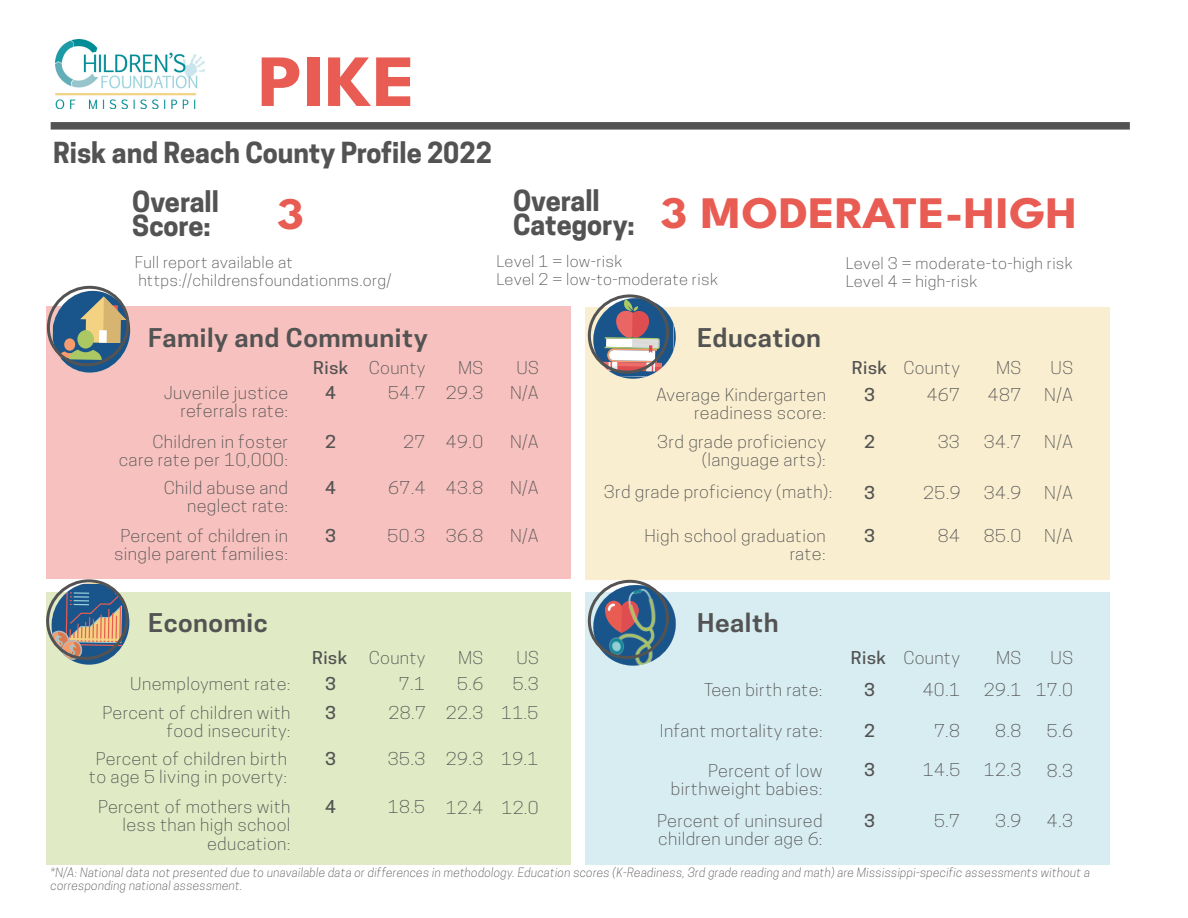
<style>
.page{position:relative;width:1188px;height:918px;background:#fff}
.page>*{position:absolute;margin:0;border:0;box-sizing:border-box;transform-origin:0 0}
.t1{font:100 73.5px "League Spartan";color:#e85c53;scale:1.1 1}
.t2{font:100 45px "League Spartan";letter-spacing:.005em;color:#e85c53;scale:1.1 1}
.t3{font:700 27.3px/24px "Cooper Hewitt";color:#535353}
.t4{font:600 24.3px "Cooper Hewitt";letter-spacing:.02em;color:#535353;scale:1.09 1}
.t5{font:300 16.65px/18px "Cooper Hewitt";letter-spacing:.02em;color:#535353;text-align:right;scale:1.09 1}
.t6{font:500 16.65px "Cooper Hewitt";color:#535353;scale:1.09 1}
.t7{font:300 15.15px/18px "Cooper Hewitt";letter-spacing:.02em;color:#535353;scale:1.09 1}
.t8{font:italic 300 12px/13.5px "Cooper Hewitt";letter-spacing:.02em;color:#535353}
.s1{font-weight:500}
</style>
<div class="page">
<div style="left:46px;top:593px;width:525px;height:272px;background:#e0eac4"></div>
<div style="left:586px;top:593px;width:524px;height:272px;background:#d8edf2"></div>
<div style="left:586px;top:307px;width:524px;height:273px;background:#faeed0"></div>
<div style="left:46px;top:306px;width:525px;height:273px;background:#f6c1be"></div>
<svg style="left:46px;top:285px;width:85px;height:88px"></svg>
<svg style="left:585px;top:294px;width:91px;height:85px"></svg>
<svg style="left:585px;top:578px;width:92px;height:88px"></svg>
<div style="left:51px;top:122px;width:1079px;height:8px;background:#535353"></div>
<img style="left:56px;top:40px;width:149px;height:69px">
<svg style="left:46px;top:579px;width:85px;height:86px"></svg>
<h1 class="t1" style="left:258px;top:28px;width:145px">PIKE</h1>
<h3 class="t3" style="left:53px;top:141px;width:440px">Risk and Reach County Profile 2022</h3>
<h3 class="t3" style="left:513px;top:188px;width:123px">Overall<br>Category:</h3>
<h3 class="t3" style="left:132px;top:189px;width:88px">Overall<br>Score:</h3>
<p class="t7" style="left:135px;top:254px;width:237px">Full report available at https://childrensfoundationms.org/</p>
<p class="t7" style="left:846px;top:254px;width:210px">Level 3 = moderate-to-high risk<br>Level 4 = high-risk</p>
<h2 class="t2" style="left:277px;top:181px;width:26px">3</h2>
<h2 class="t2" style="left:661px;top:181px;width:380px">3 MODERATE-HIGH</h2>
<p class="t7" style="left:496px;top:253px;width:205px">Level 1 = low-risk<br>Level 2 = low-to-moderate risk</p>
<h3 class="t4" style="left:148px;top:323px;width:258px">Family and Community</h3>
<h3 class="t4" style="left:697px;top:323px;width:115px">Education</h3>
<p class="t5" style="left:164px;top:384px;width:115px">Juvenile justice referrals rate:</p>
<p class="t5" style="left:119px;top:433px;width:157px">Children in foster care rate per 10,000:</p>
<p class="t5" style="left:164px;top:479px;width:116px">Child abuse and neglect rate:</p>
<p class="t5" style="left:114px;top:527px;width:161px;text-align:center">Percent of children in single parent families:</p>
<h3 class="t4" style="left:148px;top:608px;width:111px">Economic</h3>
<p class="t5" style="left:130px;top:675px;width:149px">Unemployment rate:</p>
<p class="t5" style="left:103px;top:704px;width:174px">Percent of children with food insecurity:</p>
<p class="t5" style="left:89px;top:750px;width:183px;text-align:center">Percent of children birth to age 5 living in poverty:</p>
<p class="t5" style="left:98px;top:798px;width:178px">Percent of mothers with less than high school education:</p>
<p class="t5" style="left:313px;top:359px;width:104px"><span class="s1">Risk</span> County</p>
<p class="t5" style="left:458px;top:359px;width:25px">MS</p>
<p class="t5" style="left:516px;top:359px;width:22px">US</p>
<p class="t6" style="left:325px;top:383px;width:11px">4</p>
<p class="t5" style="left:388px;top:384px;width:36px">54.7</p>
<p class="t6" style="left:325px;top:432px;width:11px">2</p>
<p class="t5" style="left:403px;top:433px;width:22px">27</p>
<p class="t6" style="left:325px;top:478px;width:11px">4</p>
<p class="t5" style="left:388px;top:479px;width:36px">67.4</p>
<p class="t6" style="left:325px;top:526px;width:11px">3</p>
<p class="t5" style="left:388px;top:526px;width:36px">50.3</p>
<p class="t5" style="left:446px;top:384px;width:36px">29.3</p>
<p class="t5" style="left:510px;top:384px;width:28px">N/A</p>
<p class="t5" style="left:446px;top:433px;width:36px">49.0</p>
<p class="t5" style="left:510px;top:433px;width:28px">N/A</p>
<p class="t5" style="left:446px;top:479px;width:36px">43.8</p>
<p class="t5" style="left:510px;top:479px;width:28px">N/A</p>
<p class="t5" style="left:446px;top:527px;width:36px">36.8</p>
<p class="t5" style="left:510px;top:527px;width:28px">N/A</p>
<p class="t6" style="left:312px;top:648px;width:34px">Risk</p>
<p class="t5" style="left:369px;top:649px;width:53px">County</p>
<p class="t5" style="left:458px;top:649px;width:25px">MS</p>
<p class="t5" style="left:516px;top:649px;width:22px">US</p>
<p class="t6" style="left:325px;top:674px;width:11px">3</p>
<p class="t5" style="left:399px;top:675px;width:25px">7.1</p>
<p class="t6" style="left:325px;top:703px;width:11px">3</p>
<p class="t5" style="left:389px;top:704px;width:36px">28.7</p>
<p class="t6" style="left:325px;top:749px;width:11px">3</p>
<p class="t5" style="left:388px;top:750px;width:36px">35.3</p>
<p class="t6" style="left:325px;top:797px;width:11px">4</p>
<p class="t5" style="left:388px;top:798px;width:36px">18.5</p>
<p class="t5" style="left:446px;top:669px;width:87px;line-height:29.1px">5.3<br>22.3 11.5</p>
<p class="t5" style="left:446px;top:750px;width:86px">29.3 19.1</p>
<p class="t5" style="left:446px;top:798px;width:87px">12.4 12.0</p>
<p class="t5" style="left:457px;top:675px;width:25px">5.6</p>
<p class="t5" style="left:656px;top:386px;width:157px">Average Kindergarten readiness score:</p>
<p class="t5" style="left:657px;top:433px;width:156px">3rd grade proficiency (language arts):</p>
<p class="t5" style="left:604px;top:483px;width:211px">3rd grade proficiency (math):</p>
<p class="t5" style="left:644px;top:527px;width:168px">High school graduation rate:</p>
<h3 class="t4" style="left:697px;top:608px;width:76px">Health</h3>
<p class="t5" style="left:704px;top:681px;width:110px">Teen birth rate:</p>
<p class="t5" style="left:660px;top:722px;width:151px">Infant mortality rate:</p>
<p class="t5" style="left:671px;top:761px;width:141px">Percent of low birthweight babies:</p>
<p class="t5" style="left:657px;top:812px;width:153px;text-align:left">Percent of uninsured children under age 6:</p>
<p class="t5" style="left:852px;top:359px;width:100px"><span class="s1">Risk</span> County</p>
<p class="t5" style="left:996px;top:359px;width:25px">MS</p>
<p class="t5" style="left:1051px;top:359px;width:22px">US</p>
<p class="t6" style="left:864px;top:385px;width:11px">3</p>
<p class="t5" style="left:927px;top:385px;width:32px">467</p>
<p class="t6" style="left:864px;top:432px;width:11px">2</p>
<p class="t5" style="left:938px;top:433px;width:22px">33</p>
<p class="t6" style="left:864px;top:483px;width:11px">3</p>
<p class="t5" style="left:923px;top:483px;width:36px">25.9</p>
<p class="t6" style="left:864px;top:526px;width:11px">3</p>
<p class="t5" style="left:938px;top:527px;width:22px">84</p>
<p class="t5" style="left:988px;top:386px;width:32px">487</p>
<p class="t5" style="left:1044px;top:386px;width:28px">N/A</p>
<p class="t5" style="left:984px;top:433px;width:36px">34.7</p>
<p class="t5" style="left:1044px;top:433px;width:28px">N/A</p>
<p class="t5" style="left:984px;top:484px;width:36px">34.9</p>
<p class="t5" style="left:1044px;top:484px;width:28px">N/A</p>
<p class="t5" style="left:984px;top:527px;width:36px">85.0</p>
<p class="t5" style="left:1044px;top:527px;width:28px">N/A</p>
<p class="t5" style="left:851px;top:649px;width:101px"><span class="s1">Risk</span> County</p>
<p class="t5" style="left:996px;top:649px;width:25px">MS</p>
<p class="t5" style="left:1051px;top:649px;width:22px">US</p>
<p class="t6" style="left:864px;top:680px;width:11px">3</p>
<p class="t5" style="left:923px;top:681px;width:36px">40.1</p>
<p class="t6" style="left:864px;top:721px;width:11px">2</p>
<p class="t5" style="left:934px;top:721px;width:25px">7.8</p>
<p class="t6" style="left:864px;top:760px;width:11px">3</p>
<p class="t5" style="left:923px;top:761px;width:36px">14.5</p>
<p class="t6" style="left:864px;top:811px;width:11px">3</p>
<p class="t5" style="left:934px;top:812px;width:25px">5.7</p>
<p class="t5" style="left:984px;top:681px;width:83px">29.1 17.0</p>
<p class="t5" style="left:995px;top:722px;width:25px">8.8</p>
<p class="t5" style="left:1047px;top:722px;width:25px">5.6</p>
<p class="t5" style="left:984px;top:761px;width:36px">12.3</p>
<p class="t5" style="left:1047px;top:761px;width:25px">8.3</p>
<p class="t5" style="left:995px;top:812px;width:25px">3.9</p>
<p class="t5" style="left:1047px;top:812px;width:25px">4.3</p>
<p class="t8" style="left:51px;top:866px;width:1041px">*N/A: National data not presented due to unavailable data or differences in methodology. Education scores (K-Readiness, 3rd grade reading and math) are Mississippi-specific assessments without a corresponding national assessment.</p>
</div>
